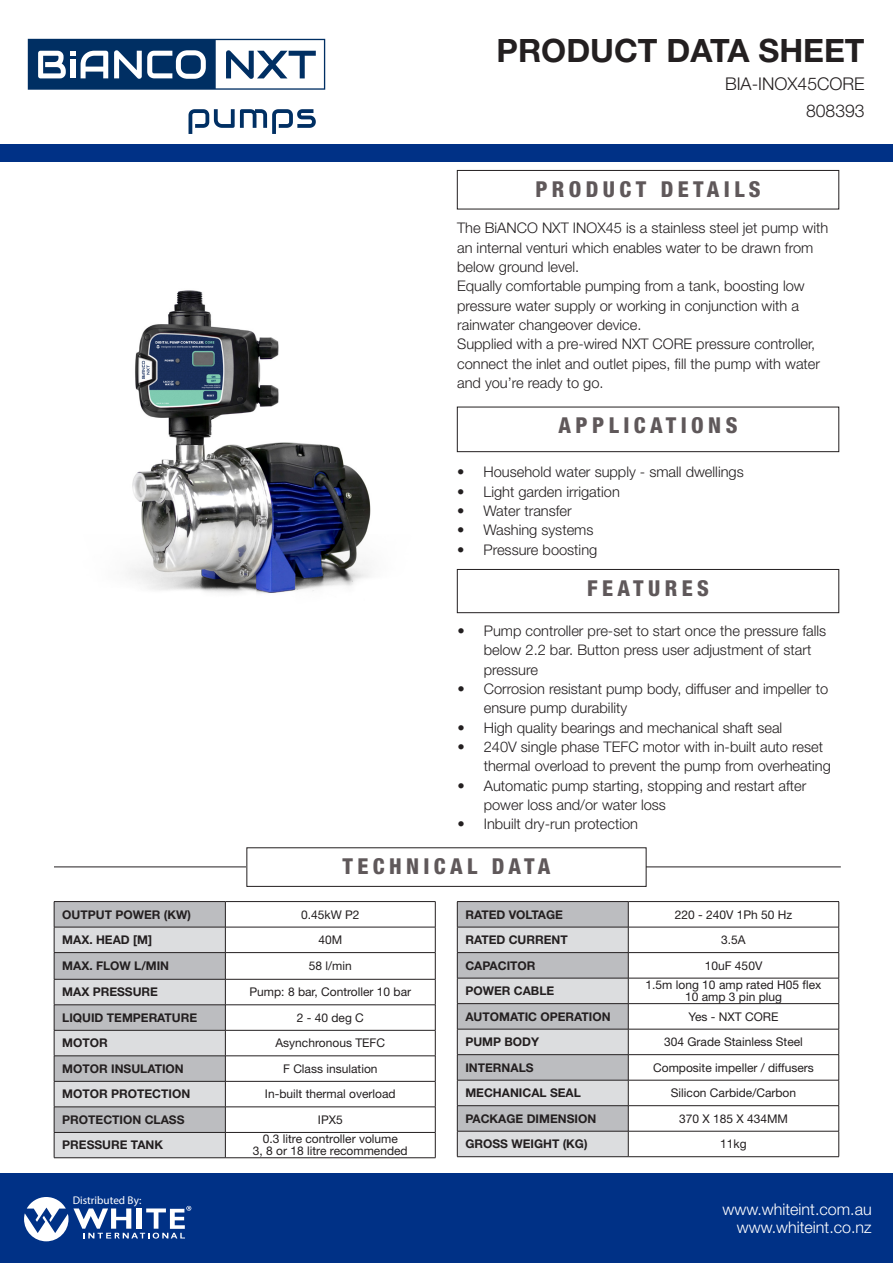
<style>
.page{position:relative;width:893px;height:1263px;background:#fff}
.page>*{position:absolute;margin:0;border:0;box-sizing:border-box;transform-origin:0 0}
.Body_Text{font:700 32.25px "Helvetica Neue LT Std";color:#231f20}
.Page_Section_Header{font:800 condensed 21.9px "Helvetica Neue LT Std";letter-spacing:.2em;color:#5f585a}
.Body_Text-2{font:300 17.55px "Helvetica Neue LT Std";color:#231f20}
.Body_Text-3{font:300 16.05px "Helvetica Neue LT Std";color:#fff}
.Body_Text-4{font:300 14.7px/19.4px "Helvetica Neue LT Std";color:#231f20}
.t1{font:12px/12px "Helvetica Neue LT Std";color:#231f20;text-align:center}
.Bottom_Column_Header{font:700 12px "Helvetica Neue LT Std";color:#231f20}
.t2{font:11.1px "Myriad Pro";color:#fff}
</style>
<div class="page">
<div style="left:0;top:145px;width:893px;height:17px;background:#003186"></div>
<div style="left:0;top:1174px;width:893px;height:89px;background:#003186"></div>
<svg style="left:24px;top:1197px;width:167px;height:44px"></svg>
<div style="left:457px;top:170px;width:382px;height:39px;border:1px solid #231f20"></div>
<svg style="left:28px;top:39px;width:297px;height:51px"></svg>
<svg style="left:189px;top:109px;width:127px;height:25px"></svg>
<hr style="left:54px;top:867px;width:787px;height:1px;background:#231f20">
<div style="left:457px;top:407px;width:382px;height:45px;border:1px solid #231f20"></div>
<div style="left:457px;top:569px;width:382px;height:44px;border:1px solid #231f20"></div>
<div style="left:247px;top:848px;width:399px;height:38px;background:#fff"></div>
<svg style="left:226px;top:902px;width:209px;height:255px"></svg>
<hr style="left:225px;top:901px;width:210px;height:1px;background:#231f20">
<hr style="left:225px;top:927px;width:210px;height:1px;background:#231f20">
<hr style="left:225px;top:952px;width:210px;height:1px;background:#231f20">
<hr style="left:225px;top:979px;width:210px;height:1px;background:#231f20">
<hr style="left:225px;top:1004px;width:210px;height:1px;background:#231f20">
<hr style="left:225px;top:1030px;width:210px;height:1px;background:#231f20">
<hr style="left:225px;top:1055px;width:210px;height:1px;background:#231f20">
<hr style="left:225px;top:1081px;width:210px;height:1px;background:#231f20">
<hr style="left:225px;top:1106px;width:210px;height:1px;background:#231f20">
<hr style="left:225px;top:1132px;width:210px;height:1px;background:#231f20">
<svg style="left:54px;top:901px;width:172px;height:256px;background:#c3c4c6"></svg>
<svg style="left:435px;top:902px;width:1px;height:255px"></svg>
<hr style="left:54px;top:1157px;width:171px;height:1px;background:#231f20">
<hr style="left:225px;top:1157px;width:210px;height:1px;background:#231f20">
<hr style="left:628px;top:901px;width:211px;height:1px;background:#231f20">
<hr style="left:628px;top:927px;width:211px;height:1px;background:#231f20">
<hr style="left:628px;top:952px;width:211px;height:1px;background:#231f20">
<hr style="left:628px;top:978px;width:211px;height:1px;background:#231f20">
<hr style="left:628px;top:1003px;width:211px;height:1px;background:#231f20">
<hr style="left:628px;top:1029px;width:211px;height:1px;background:#231f20">
<hr style="left:628px;top:1054px;width:211px;height:1px;background:#231f20">
<hr style="left:628px;top:1080px;width:211px;height:1px;background:#231f20">
<hr style="left:628px;top:1105px;width:211px;height:1px;background:#231f20">
<hr style="left:628px;top:1131px;width:211px;height:1px;background:#231f20">
<svg style="left:457px;top:901px;width:172px;height:255px;background:#c3c4c6"></svg>
<svg style="left:838px;top:902px;width:1px;height:254px"></svg>
<hr style="left:457px;top:1156px;width:171px;height:1px;background:#231f20">
<hr style="left:628px;top:1156px;width:211px;height:1px;background:#231f20">
<img style="left:128px;top:290px;width:243px;height:303px">
<p class="Body_Text" style="left:497px;top:30px;width:370px">PRODUCT DATA SHEET</p>
<p class="Body_Text-2" style="left:725px;top:73px;width:141px">BIA-INOX45CORE</p>
<p class="Body_Text-2" style="left:806px;top:100px;width:60px">808393</p>
<p class="Page_Section_Header" style="left:535px;top:175px;width:227px">PRODUCT DETAILS</p>
<p class="Body_Text-4" style="left:457px;top:218px;width:373px">The BiANCO NXT INOX45 is a stainless steel jet pump with an internal venturi which enables water to be drawn from below ground level.</p>
<p class="Body_Text-4" style="left:457px;top:276px;width:349px">Equally comfortable pumping from a tank, boosting low pressure water supply or working in conjunction with a rainwater changeover device.</p>
<p class="Body_Text-4" style="left:457px;top:334px;width:365px">Supplied with a pre-wired NXT CORE pressure controller, connect the inlet and outlet pipes, fill the pump with water and you’re ready to go.</p>
<p class="Page_Section_Header" style="left:559px;top:412px;width:180px">APPLICATIONS</p>
<p class="Body_Text-4" style="left:457px;top:462px;width:288px">• Household water supply - small dwellings</p>
<p class="Body_Text-4" style="left:457px;top:481px;width:164px">• Light garden irrigation</p>
<p class="Body_Text-4" style="left:457px;top:501px;width:116px">• Water transfer</p>
<p class="Body_Text-4" style="left:457px;top:520px;width:138px">• Washing systems</p>
<p class="Body_Text-4" style="left:457px;top:539px;width:142px">• Pressure boosting</p>
<p class="Page_Section_Header" style="left:587px;top:574px;width:123px">FEATURES</p>
<p class="Body_Text-4" style="left:484px;top:621px;width:344px;text-indent:-26px">• Pump controller pre-set to start once the pressure falls below 2.2 bar. Button press user adjustment of start pressure</p>
<p class="Body_Text-4" style="left:484px;top:679px;width:346px;text-indent:-26px">• Corrosion resistant pump body, diffuser and impeller to ensure pump durability</p>
<p class="Body_Text-4" style="left:457px;top:717px;width:326px">• High quality bearings and mechanical shaft seal</p>
<p class="Body_Text-4" style="left:484px;top:737px;width:349px;text-indent:-26px">• 240V single phase TEFC motor with in-built auto reset thermal overload to prevent the pump from overheating</p>
<p class="Body_Text-4" style="left:484px;top:775px;width:324px;text-indent:-26px">• Automatic pump starting, stopping and restart after power loss and/or water loss</p>
<p class="Body_Text-4" style="left:457px;top:814px;width:182px">• Inbuilt dry-run protection</p>
<p class="Page_Section_Header" style="left:342px;top:852px;width:209px">TECHNICAL DATA</p>
<p class="Bottom_Column_Header" style="left:62px;top:907px;width:130px">OUTPUT POWER (KW)</p>
<p class="t1" style="left:301px;top:908px;width:60px">0.45kW P2</p>
<p class="Bottom_Column_Header" style="left:62px;top:932px;width:91px">MAX. HEAD [M]</p>
<p class="t1" style="left:318px;top:934px;width:25px">40M</p>
<p class="Bottom_Column_Header" style="left:62px;top:958px;width:108px">MAX. FLOW L/MIN</p>
<p class="t1" style="left:309px;top:960px;width:44px">58 l/min</p>
<p class="Bottom_Column_Header" style="left:62px;top:985px;width:97px">MAX PRESSURE</p>
<p class="t1" style="left:250px;top:986px;width:163px">Pump: 8 bar, Controller 10 bar</p>
<p class="Bottom_Column_Header" style="left:62px;top:1010px;width:137px">LIQUID TEMPERATURE</p>
<p class="t1" style="left:297px;top:1011px;width:69px">2 - 40 deg C</p>
<p class="Bottom_Column_Header" style="left:62px;top:1036px;width:47px">MOTOR</p>
<p class="t1" style="left:276px;top:1037px;width:111px">Asynchronous TEFC</p>
<p class="Bottom_Column_Header" style="left:62px;top:1061px;width:123px">MOTOR INSULATION</p>
<p class="t1" style="left:283px;top:1062px;width:96px">F Class insulation</p>
<p class="Bottom_Column_Header" style="left:62px;top:1087px;width:129px">MOTOR PROTECTION</p>
<p class="t1" style="left:265px;top:1088px;width:132px">In-built thermal overload</p>
<p class="Bottom_Column_Header" style="left:62px;top:1112px;width:124px">PROTECTION CLASS</p>
<p class="t1" style="left:318px;top:1113px;width:26px">IPX5</p>
<p class="Bottom_Column_Header" style="left:62px;top:1138px;width:102px">PRESSURE TANK</p>
<p class="t1" style="left:253px;top:1133px;width:156px">0.3 litre controller volume<br>3, 8 or 18 litre recommended</p>
<p class="t2" style="left:73px;top:1193px;width:70px">Distributed By:</p>
<p class="Bottom_Column_Header" style="left:465px;top:907px;width:99px">RATED VOLTAGE</p>
<p class="t1" style="left:675px;top:908px;width:119px">220 - 240V 1Ph 50 Hz</p>
<p class="Bottom_Column_Header" style="left:465px;top:932px;width:104px">RATED CURRENT</p>
<p class="t1" style="left:721px;top:934px;width:26px">3.5A</p>
<p class="Bottom_Column_Header" style="left:465px;top:958px;width:72px">CAPACITOR</p>
<p class="t1" style="left:705px;top:959px;width:59px">10uF 450V</p>
<p class="Bottom_Column_Header" style="left:465px;top:983px;width:90px">POWER CABLE</p>
<p class="t1" style="left:646px;top:979px;width:177px">1.5m long 10 amp rated H05 flex<br>10 amp 3 pin plug</p>
<p class="Bottom_Column_Header" style="left:465px;top:1009px;width:147px">AUTOMATIC OPERATION</p>
<p class="t1" style="left:689px;top:1010px;width:91px">Yes - NXT CORE</p>
<p class="Bottom_Column_Header" style="left:465px;top:1034px;width:75px">PUMP BODY</p>
<p class="t1" style="left:664px;top:1036px;width:140px">304 Grade Stainless Steel</p>
<p class="Bottom_Column_Header" style="left:465px;top:1060px;width:70px">INTERNALS</p>
<p class="t1" style="left:653px;top:1061px;width:162px">Composite impeller / diffusers</p>
<p class="Bottom_Column_Header" style="left:465px;top:1085px;width:117px">MECHANICAL SEAL</p>
<p class="t1" style="left:671px;top:1087px;width:127px">Silicon Carbide/Carbon</p>
<p class="Bottom_Column_Header" style="left:465px;top:1111px;width:132px">PACKAGE DIMENSION</p>
<p class="t1" style="left:679px;top:1112px;width:110px">370 X 185 X 434MM</p>
<p class="Bottom_Column_Header" style="left:465px;top:1136px;width:124px">GROSS WEIGHT (KG)</p>
<p class="t1" style="left:720px;top:1138px;width:28px">11kg</p>
<p class="Body_Text-3" style="left:723px;top:1200px;width:151px">www.whiteint.com.au</p>
<p class="Body_Text-3" style="left:737px;top:1217px;width:136px">www.whiteint.co.nz</p>
</div>
